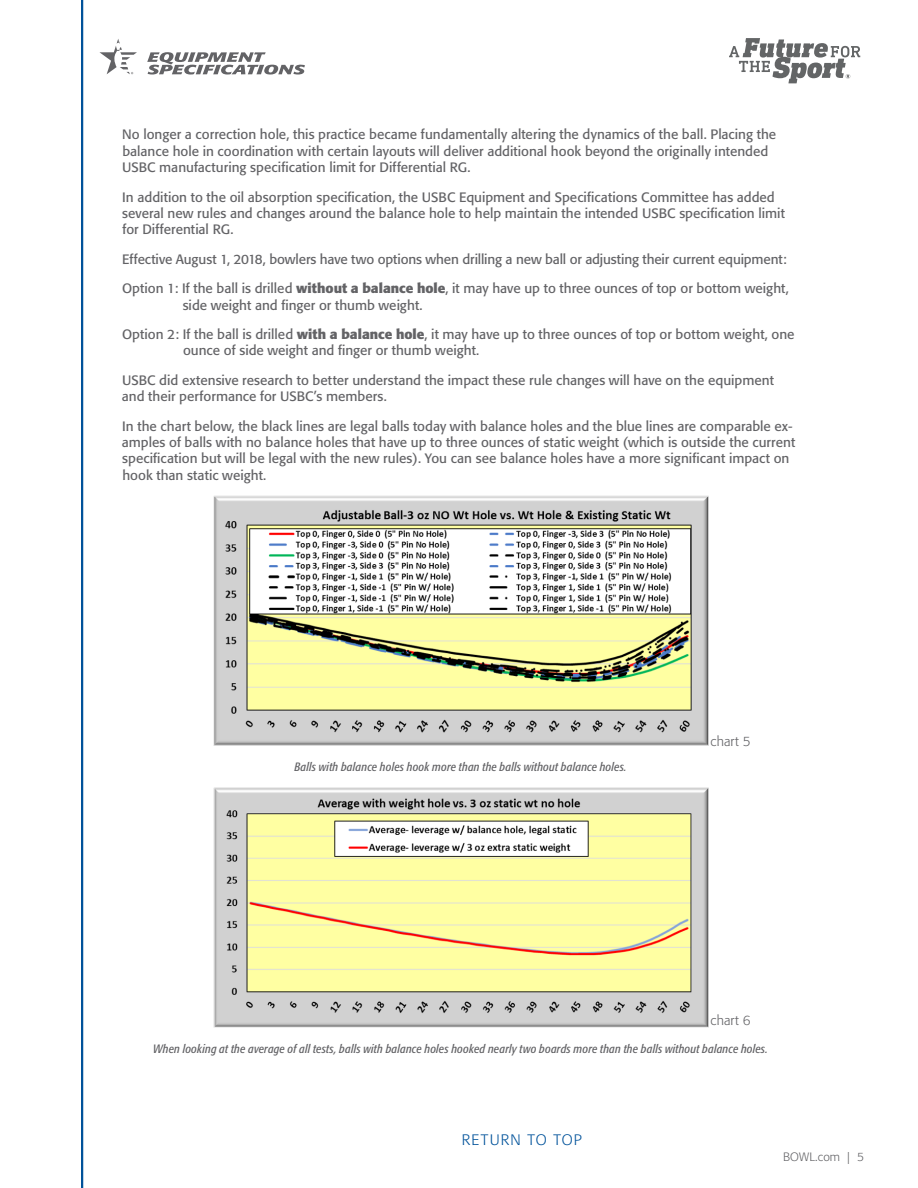
<style>
.page{position:relative;width:918px;height:1188px;background:#fff}
.page>*{position:absolute;margin:0;border:0;box-sizing:border-box;transform-origin:0 0}
.t1{font:300 15px "Formata";letter-spacing:.085em;color:#01529a}
.t2{font:13.5px/16.2px "Formata";color:#636366}
.t3{font:300 13.5px "Formata";letter-spacing:.01em;color:#636366}
.t4{font:italic condensed 12px "Formata";letter-spacing:.015em;color:#636366}
.t5{font:300 12px "Formata";letter-spacing:.015em;color:#636366}
.s1{font-weight:700}
</style>
<div class="page">
<hr style="left:81px;top:0;width:2px;height:1188px;background:#01529a">
<svg style="left:99px;top:39px;width:38px;height:35px"></svg>
<svg style="left:147px;top:52px;width:158px;height:23px"></svg>
<svg style="left:729px;top:38px;width:131px;height:45px"></svg>
<img style="left:214px;top:496px;width:494px;height:249px">
<img style="left:214px;top:788px;width:494px;height:239px">
<p class="t2" style="left:122px;top:127px;width:656px">No longer a correction hole, this practice became fundamentally altering the dynamics of the ball. Placing the balance hole in coordination with certain layouts will deliver additional hook beyond the originally intended<br>USBC manufacturing specification limit for Differential RG.</p>
<p class="t2" style="left:122px;top:189px;width:664px">In addition to the oil absorption specification, the USBC Equipment and Specifications Committee has added several new rules and changes around the balance hole to help maintain the intended USBC specification limit for Differential RG.</p>
<p class="t2" style="left:122px;top:251px;width:666px">Effective August 1, 2018, bowlers have two options when drilling a new ball or adjusting their current equipment:</p>
<p class="t2" style="left:183px;top:280px;width:608px;text-indent:-61px">Option 1: If the ball is drilled <span class="s1">without a balance hole</span>, it may have up to three ounces of top or bottom weight, side weight and finger or thumb weight.</p>
<p class="t2" style="left:183px;top:326px;width:613px;text-indent:-61px">Option 2: If the ball is drilled <span class="s1">with a balance hole</span>, it may have up to three ounces of top or bottom weight, one ounce of side weight and finger or thumb weight.</p>
<p class="t2" style="left:122px;top:372px;width:653px">USBC did extensive research to better understand the impact these rule changes will have on the equipment and their performance for USBC’s members.</p>
<p class="t2" style="left:122px;top:418px;width:675px">In the chart below, the black lines are legal balls today with balance holes and the blue lines are comparable ex&shy;amples of balls with no balance holes that have up to three ounces of static weight (which is outside the current specification but will be legal with the new rules). You can see balance holes have a more significant impact on hook than static weight.</p>
<p class="t4" style="left:294px;top:760px;width:334px">Balls with balance holes hook more than the balls without balance holes.</p>
<p class="t3" style="left:711px;top:733px;width:42px">chart 5</p>
<p class="t3" style="left:711px;top:1013px;width:42px">chart 6</p>
<p class="t4" style="left:153px;top:1042px;width:617px">When looking at the average of all tests, balls with balance holes hooked nearly two boards more than the balls without balance holes.</p>
<p class="t1" style="left:462px;top:1131px;width:122px">RETURN TO TOP</p>
<p class="t5" style="left:783px;top:1149px;width:82px">BOWL.com | 5</p>
</div>
